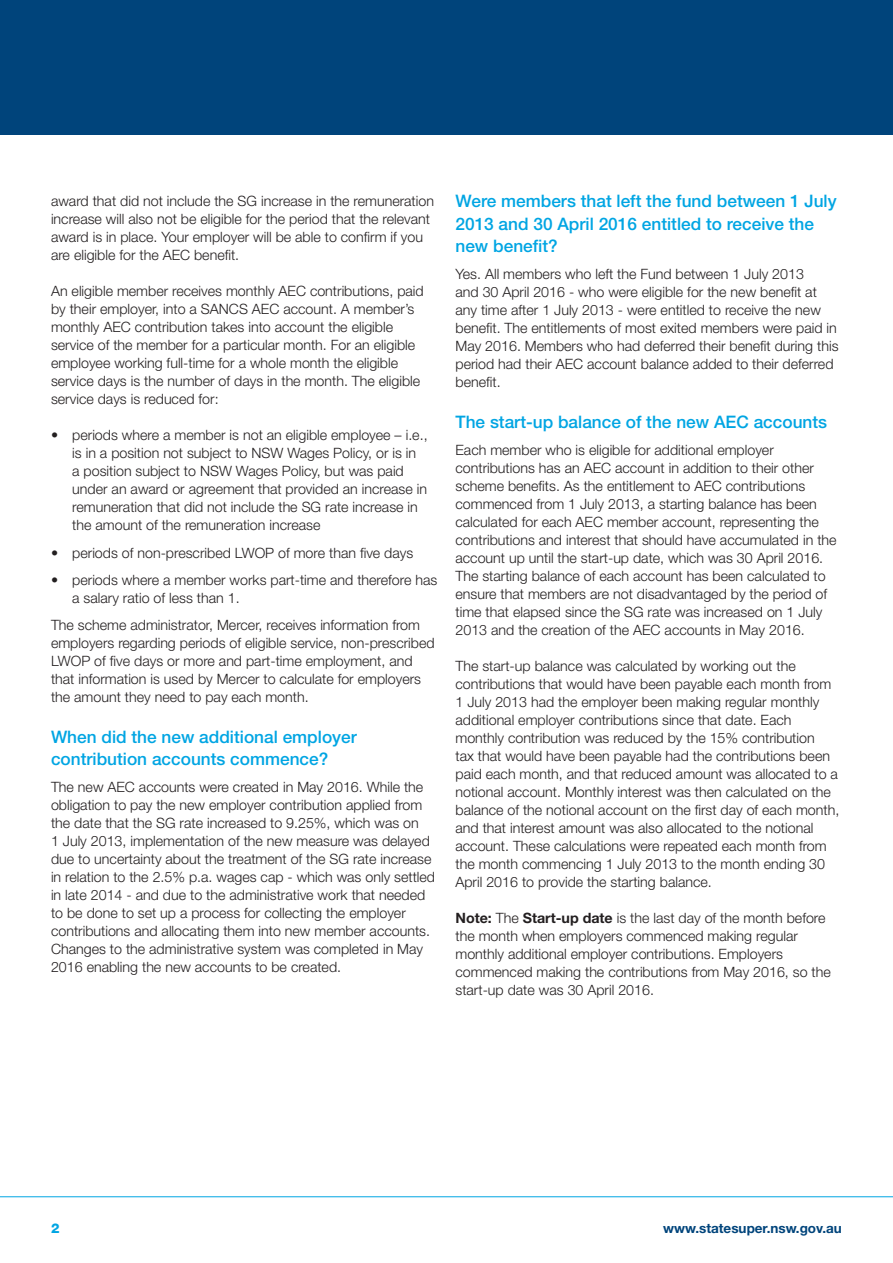
<style>
.page{position:relative;width:893px;height:1263px;background:#fff}
.page>*{position:absolute;margin:0;border:0;box-sizing:border-box;transform-origin:0 0}
.t1{font:500 17.25px/22.5px "Helvetica Neue LT Pro";color:#00a5e3}
.t2{font:300 14.25px/18px "Helvetica Neue LT Pro";color:#231f20}
.t3{font:700 13.5px "Helvetica Neue LT Std";color:#00447b}
.t4{font:800 13.5px "Helvetica Neue LT Std";color:#00a5e3}
.s1{font-family:"Helvetica Neue LT Std";font-weight:700}
</style>
<div class="page">
<hr style="left:0;top:1196px;width:893px;height:1px;background:#00a5e3">
<div style="left:0;top:0;width:893px;height:135px;background:#00447b"></div>
<p class="t2" style="left:51px;top:192px;width:385px">award that did not include the SG increase in the remuneration increase will also not be eligible for the period that the relevant award is in place. Your employer will be able to confirm if you are eligible for the AEC benefit.</p>
<p class="t2" style="left:51px;top:282px;width:374px">An eligible member receives monthly AEC contributions, paid by their employer, into a SANCS AEC account. A member’s monthly AEC contribution takes into account the eligible service of the member for a particular month. For an eligible employee working full-time for a whole month the eligible service days is the number of days in the month. The eligible service days is reduced for:</p>
<p class="t2" style="left:72px;top:426px;width:357px;text-indent:-21px">• periods where a member is not an eligible employee – i.e., is in a position not subject to NSW Wages Policy, or is in<br>a position subject to NSW Wages Policy, but was paid under an award or agreement that provided an increase in remuneration that did not include the SG rate increase in the amount of the remuneration increase</p>
<p class="t2" style="left:51px;top:543px;width:364px">• periods of non-prescribed LWOP of more than five days</p>
<p class="t2" style="left:72px;top:570px;width:367px;text-indent:-21px">• periods where a member works part-time and therefore has a salary ratio of less than 1.</p>
<p class="t2" style="left:51px;top:615px;width:385px">The scheme administrator, Mercer, receives information from employers regarding periods of eligible service, non-prescribed LWOP of five days or more and part-time employment, and that information is used by Mercer to calculate for employers the amount they need to pay each month.</p>
<h2 class="t1" style="left:51px;top:725px;width:307px">When did the new additional employer contribution accounts commence?</h2>
<p class="t2" style="left:51px;top:778px;width:386px">The new AEC accounts were created in May 2016. While the obligation to pay the new employer contribution applied from the date that the SG rate increased to 9.25%, which was on<br>1 July 2013, implementation of the new measure was delayed due to uncertainty about the treatment of the SG rate increase in relation to the 2.5% p.a. wages cap - which was only settled in late 2014 - and due to the administrative work that needed to be done to set up a process for collecting the employer contributions and allocating them into new member accounts.<br>Changes to the administrative system was completed in May 2016 enabling the new accounts to be created.</p>
<h2 class="t1" style="left:455px;top:189px;width:383px">Were members that left the fund between 1 July<br>2013 and 30 April 2016 entitled to receive the new benefit?</h2>
<p class="t2" style="left:455px;top:265px;width:384px">Yes. All members who left the Fund between 1 July 2013<br>and 30 April 2016 - who were eligible for the new benefit at any time after 1 July 2013 - were entitled to receive the new benefit. The entitlements of most exited members were paid in May 2016. Members who had deferred their benefit during this period had their AEC account balance added to their deferred benefit.</p>
<h2 class="t1" style="left:455px;top:410px;width:373px">The start-up balance of the new AEC accounts</h2>
<p class="t2" style="left:455px;top:440px;width:383px">Each member who is eligible for additional employer contributions has an AEC account in addition to their other scheme benefits. As the entitlement to AEC contributions commenced from 1 July 2013, a starting balance has been calculated for each AEC member account, representing the contributions and interest that should have accumulated in the account up until the start-up date, which was 30 April 2016.<br>The starting balance of each account has been calculated to ensure that members are not disadvantaged by the period of time that elapsed since the SG rate was increased on 1 July 2013 and the creation of the AEC accounts in May 2016.</p>
<p class="t2" style="left:455px;top:656px;width:385px">The start-up balance was calculated by working out the contributions that would have been payable each month from 1 July 2013 had the employer been making regular monthly additional employer contributions since that date. Each monthly contribution was reduced by the 15% contribution<br>tax that would have been payable had the contributions been paid each month, and that reduced amount was allocated to a notional account. Monthly interest was then calculated on the balance of the notional account on the first day of each month, and that interest amount was also allocated to the notional account. These calculations were repeated each month from the month commencing 1 July 2013 to the month ending 30<br>April 2016 to provide the starting balance.</p>
<p class="t2" style="left:455px;top:908px;width:377px"><span class="s1">Note:</span> The <span class="s1">Start-up date</span> is the last day of the month before the month when employers commenced making regular monthly additional employer contributions. Employers commenced making the contributions from May 2016, so the start-up date was 30 April 2016.</p>
<p class="t4" style="left:51px;top:1220px;width:10px">2</p>
<p class="t3" style="left:663px;top:1220px;width:180px">www.statesuper.nsw.gov.au</p>
</div>
